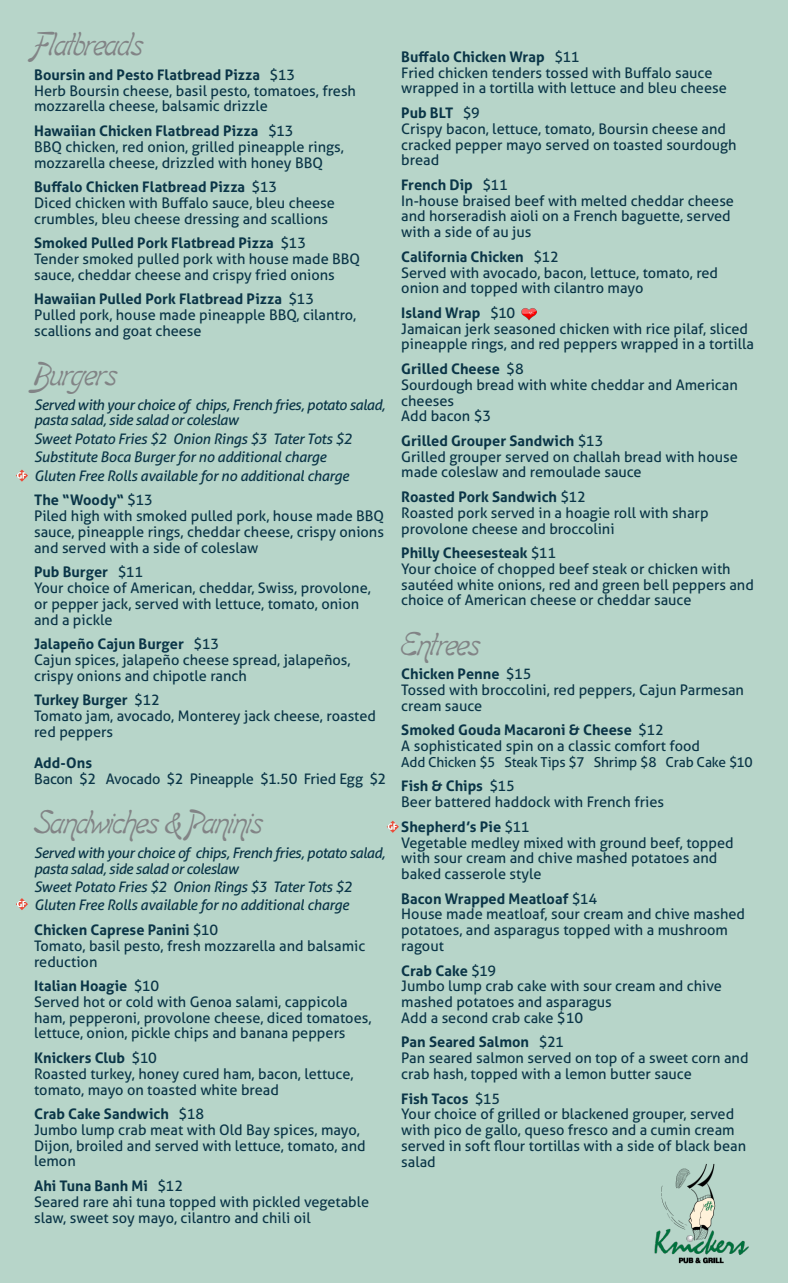
<style>
.page{position:relative;width:788px;height:1283px;background:#fff}
.page>*{position:absolute;margin:0;border:0;box-sizing:border-box;transform-origin:0 0}
.t1{font:267.25px "Myriad Pro";color:#ed2d94}
.Category{font:italic 30.25px "Boomerang";letter-spacing:-.04em;color:#828486}
.Description{font:14.5px/15.8px "Aller";color:#0a3547}
.Item{font:700 14.5px "Aller";color:#0a3547}
.Description-2{font:italic 14.5px/15.8px "Aller";letter-spacing:-.025em;color:#0a3547}
.Description-3{font:700 14.5px "Aller";color:#0a3547}
.Description-4{font:13.75px "Aller";letter-spacing:-.015em;color:#0a3547}
.s1{font-weight:400}
</style>
<div class="page">
<div style="left:0;top:0;width:788px;height:1282px;background:#b7d5c9"></div>
<img style="left:654px;top:1163px;width:95px;height:101px">
<svg style="left:16px;top:469px;width:12px;height:12px"></svg>
<svg style="left:16px;top:898px;width:12px;height:12px"></svg>
<img style="left:522px;top:308px;width:14px;height:13px">
<svg style="left:386px;top:820px;width:13px;height:12px"></svg>
<p class="Category" style="left:34px;top:27px;width:110px">Flatbreads</p>
<p class="Item" style="left:34px;top:66px;width:263px">Boursin and Pesto Flatbread Pizza <span class="s1">$13</span></p>
<p class="Description" style="left:34px;top:83px;width:323px">Herb Boursin cheese, basil pesto, tomatoes, fresh mozzarella cheese, balsamic drizzle</p>
<p class="Item" style="left:34px;top:122px;width:261px">Hawaiian Chicken Flatbread Pizza <span class="s1">$13</span></p>
<p class="Description" style="left:34px;top:139px;width:311px">BBQ chicken, red onion, grilled pineapple rings, mozzarella cheese, drizzled with honey BBQ</p>
<p class="Item" style="left:34px;top:178px;width:245px">Buffalo Chicken Flatbread Pizza <span class="s1">$13</span></p>
<p class="Description" style="left:34px;top:195px;width:302px">Diced chicken with Buffalo sauce, bleu cheese crumbles, bleu cheese dressing and scallions</p>
<p class="Item" style="left:34px;top:234px;width:273px">Smoked Pulled Pork Flatbread Pizza <span class="s1">$13</span></p>
<p class="Description" style="left:34px;top:251px;width:327px">Tender smoked pulled pork with house made BBQ sauce, cheddar cheese and crispy fried onions</p>
<p class="Item" style="left:34px;top:290px;width:281px">Hawaiian Pulled Pork Flatbread Pizza <span class="s1">$13</span></p>
<p class="Description" style="left:34px;top:307px;width:324px">Pulled pork, house made pineapple BBQ, cilantro, scallions and goat cheese</p>
<p class="Category" style="left:34px;top:356px;width:84px">Burgers</p>
<p class="Description-2" style="left:34px;top:396px;width:353px">Served with your choice of chips, French fries, potato salad, pasta salad, side salad or coleslaw</p>
<p class="Description-2" style="left:34px;top:431px;width:319px">Sweet Potato Fries $2 Onion Rings $3 Tater Tots $2</p>
<p class="Description-2" style="left:34px;top:449px;width:294px">Substitute Boca Burger for no additional charge</p>
<p class="Description-2" style="left:34px;top:467px;width:316px">Gluten Free Rolls available for no additional charge</p>
<p class="Item" style="left:34px;top:491px;width:120px">The “Woody“ <span class="s1">$13</span></p>
<p class="Description" style="left:34px;top:508px;width:351px;text-align:justify">Piled high with smoked pulled pork, house made BBQ sauce, pineapple rings, cheddar cheese, crispy onions and served with a side of coleslaw</p>
<p class="Item" style="left:34px;top:563px;width:110px">Pub Burger <span class="s1">$11</span></p>
<p class="Description" style="left:34px;top:580px;width:338px">Your choice of American, cheddar, Swiss, provolone, or pepper jack, served with lettuce, tomato, onion and a pickle</p>
<p class="Item" style="left:34px;top:635px;width:187px">Jalapeño Cajun Burger <span class="s1">$13</span></p>
<p class="Description" style="left:34px;top:652px;width:318px">Cajun spices, jalapeño cheese spread, jalapeños, crispy onions and chipotle ranch</p>
<p class="Item" style="left:34px;top:691px;width:127px">Turkey Burger <span class="s1">$12</span></p>
<p class="Description" style="left:34px;top:708px;width:343px">Tomato jam, avocado, Monterey jack cheese, roasted red peppers</p>
<p class="Item" style="left:34px;top:754px;width:59px">Add-Ons</p>
<p class="Description" style="left:34px;top:771px;width:353px">Bacon $2 Avocado $2 Pineapple $1.50 Fried Egg $2</p>
<p class="Category" style="left:34px;top:804px;width:230px">Sandwiches &amp; Paninis</p>
<p class="Description-2" style="left:34px;top:844px;width:353px">Served with your choice of chips, French fries, potato salad, pasta salad, side salad or coleslaw</p>
<p class="Description-2" style="left:34px;top:879px;width:319px">Sweet Potato Fries $2 Onion Rings $3 Tater Tots $2</p>
<p class="Description-2" style="left:34px;top:897px;width:316px">Gluten Free Rolls available for no additional charge</p>
<p class="Item" style="left:34px;top:921px;width:185px">Chicken Caprese Panini <span class="s1">$10</span></p>
<p class="Description" style="left:34px;top:937px;width:332px">Tomato, basil pesto, fresh mozzarella and balsamic reduction</p>
<p class="Item" style="left:34px;top:977px;width:126px">Italian Hoagie <span class="s1">$10</span></p>
<p class="Description" style="left:34px;top:993px;width:339px">Served hot or cold with Genoa salami, cappicola ham, pepperoni, provolone cheese, diced tomatoes, lettuce, onion, pickle chips and banana peppers</p>
<p class="Item" style="left:34px;top:1048px;width:124px">Knickers Club <span class="s1">$10</span></p>
<p class="Description" style="left:34px;top:1065px;width:321px">Roasted turkey, honey cured ham, bacon, lettuce, tomato, mayo on toasted white bread</p>
<p class="Item" style="left:34px;top:1105px;width:171px">Crab Cake Sandwich <span class="s1">$18</span></p>
<p class="Description" style="left:34px;top:1121px;width:333px">Jumbo lump crab meat with Old Bay spices, mayo,<br>Dijon, broiled and served with lettuce, tomato, and lemon</p>
<p class="Item" style="left:34px;top:1176px;width:150px">Ahi Tuna Banh Mi <span class="s1">$12</span></p>
<p class="Description" style="left:34px;top:1193px;width:336px">Seared rare ahi tuna topped with pickled vegetable slaw, sweet soy mayo, cilantro and chili oil</p>
<p class="t1" style="left:28px;top:692px;width:243px">-&gt;</p>
<p class="Item" style="left:401px;top:48px;width:180px">Buffalo Chicken Wrap <span class="s1">$11</span></p>
<p class="Description" style="left:401px;top:65px;width:327px">Fried chicken tenders tossed with Buffalo sauce wrapped in a tortilla with lettuce and bleu cheese</p>
<p class="Item" style="left:401px;top:104px;width:80px">Pub BLT <span class="s1">$9</span></p>
<p class="Description" style="left:401px;top:121px;width:337px">Crispy bacon, lettuce, tomato, Boursin cheese and cracked pepper mayo served on toasted sourdough bread</p>
<p class="Item" style="left:401px;top:176px;width:108px">French Dip <span class="s1">$11</span></p>
<p class="Description" style="left:401px;top:193px;width:334px">In-house braised beef with melted cheddar cheese and horseradish aioli on a French baguette, served with a side of au jus</p>
<p class="Item" style="left:401px;top:248px;width:159px">California Chicken <span class="s1">$12</span></p>
<p class="Description" style="left:401px;top:264px;width:318px">Served with avocado, bacon, lettuce, tomato, red onion and topped with cilantro mayo</p>
<p class="Item" style="left:401px;top:304px;width:116px">Island Wrap <span class="s1">$10</span></p>
<p class="Description" style="left:401px;top:320px;width:354px">Jamaican jerk seasoned chicken with rice pilaf, sliced pineapple rings, and red peppers wrapped in a tortilla</p>
<p class="Item" style="left:401px;top:360px;width:124px">Grilled Cheese <span class="s1">$8</span></p>
<p class="Description" style="left:401px;top:377px;width:338px">Sourdough bread with white cheddar and American cheeses</p>
<p class="Description" style="left:401px;top:408px;width:91px">Add bacon $3</p>
<p class="Item" style="left:401px;top:432px;width:204px">Grilled Grouper Sandwich <span class="s1">$13</span></p>
<p class="Description" style="left:401px;top:448px;width:338px">Grilled grouper served on challah bread with house made coleslaw and remoulade sauce</p>
<p class="Item" style="left:401px;top:488px;width:186px">Roasted Pork Sandwich <span class="s1">$12</span></p>
<p class="Description" style="left:401px;top:505px;width:309px">Roasted pork served in a hoagie roll with sharp provolone cheese and broccolini</p>
<p class="Item" style="left:401px;top:544px;width:156px">Philly Cheesesteak <span class="s1">$11</span></p>
<p class="Description" style="left:401px;top:561px;width:354px">Your choice of chopped beef steak or chicken with sautéed white onions, red and green bell peppers and choice of American cheese or cheddar sauce</p>
<p class="Category" style="left:401px;top:626px;width:80px">Entrees</p>
<p class="Description-3" style="left:401px;top:665px;width:132px">Chicken Penne <span class="s1">$15</span></p>
<p class="Description" style="left:401px;top:682px;width:344px">Tossed with broccolini, red peppers, Cajun Parmesan cream sauce</p>
<p class="Description-3" style="left:401px;top:721px;width:264px">Smoked Gouda Macaroni &amp; Cheese <span class="s1">$12</span></p>
<p class="Description" style="left:401px;top:738px;width:300px">A sophisticated spin on a classic comfort food</p>
<p class="Description-4" style="left:401px;top:753px;width:353px">Add Chicken $5 Steak Tips $7 Shrimp $8 Crab Cake $10</p>
<p class="Item" style="left:401px;top:777px;width:115px">Fish &amp; Chips <span class="s1">$15</span></p>
<p class="Description" style="left:401px;top:794px;width:264px">Beer battered haddock with French fries</p>
<p class="Item" style="left:401px;top:817px;width:130px">Shepherd’s Pie <span class="s1">$11</span></p>
<p class="Description" style="left:401px;top:834px;width:334px">Vegetable medley mixed with ground beef, topped with sour cream and chive mashed potatoes and baked casserole style</p>
<p class="Item" style="left:401px;top:889px;width:197px">Bacon Wrapped Meatloaf <span class="s1">$14</span></p>
<p class="Description" style="left:401px;top:906px;width:345px">House made meatloaf, sour cream and chive mashed potatoes, and asparagus topped with a mushroom ragout</p>
<p class="Item" style="left:401px;top:961px;width:96px">Crab Cake <span class="s1">$19</span></p>
<p class="Description" style="left:401px;top:978px;width:322px">Jumbo lump crab cake with sour cream and chive mashed potatoes and asparagus</p>
<p class="Description" style="left:401px;top:1009px;width:183px">Add a second crab cake $10</p>
<p class="Item" style="left:401px;top:1033px;width:164px">Pan Seared Salmon <span class="s1">$21</span></p>
<p class="Description" style="left:401px;top:1050px;width:349px">Pan seared salmon served on top of a sweet corn and crab hash, topped with a lemon butter sauce</p>
<p class="Item" style="left:401px;top:1089px;width:101px">Fish Tacos <span class="s1">$15</span></p>
<p class="Description" style="left:401px;top:1106px;width:346px">Your choice of grilled or blackened grouper, served with pico de gallo, queso fresco and a cumin cream served in soft flour tortillas with a side of black bean salad</p>
</div>
